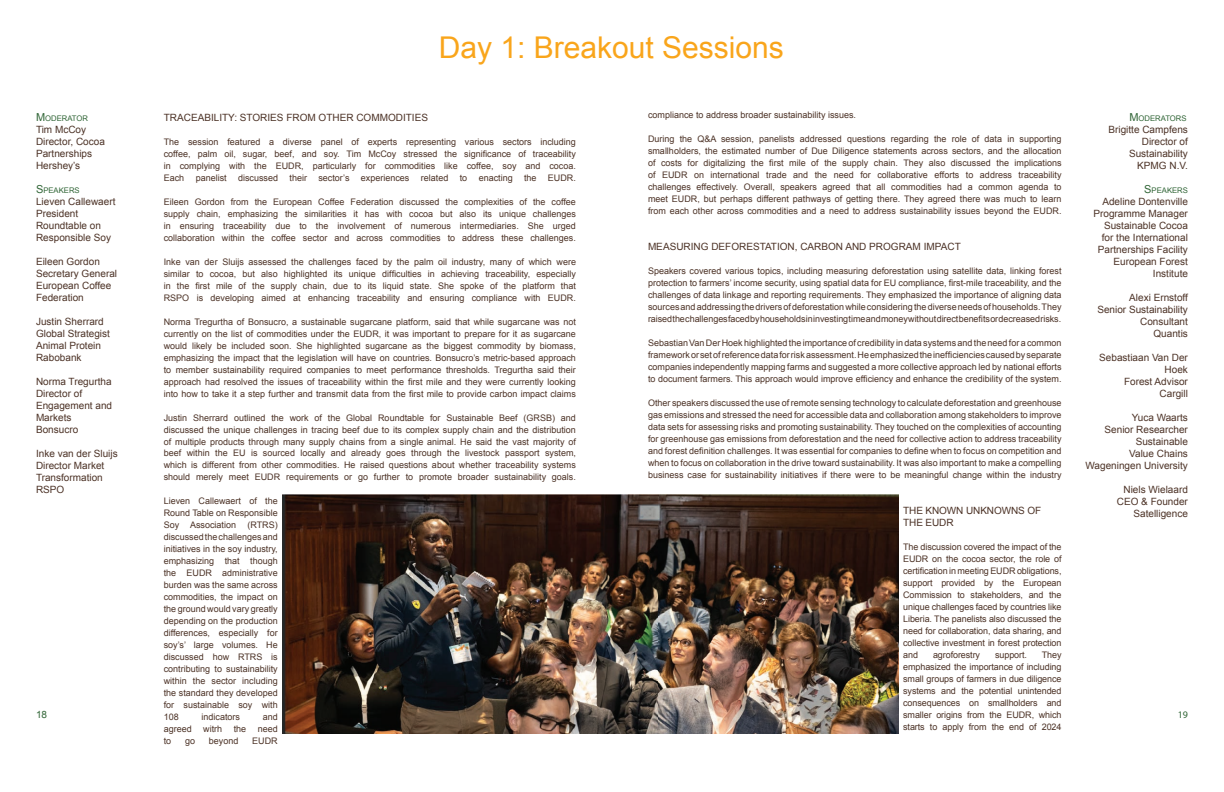
<style>
.page{position:relative;width:1224px;height:792px;background:#fff}
.page>*{position:absolute;margin:0;border:0;box-sizing:border-box;transform-origin:0 0}
.t1{font:30px "Arial";color:#f9a51b}
.t2{font:10px/12px "Arial";color:#4c3226}
.t3{font:10px "Arial";color:#306536}
.t4{font:10px "Myriad Pro";color:#306536}
.t5{font:9px/12px "Arial";color:#4c3226;text-align:justify}
.t6{font:7.7px "Arial";color:#306536}
.s1{font-size:11px}
</style>
<div class="page">
<img style="left:282px;top:495px;width:617px;height:239px">
<p class="t6" style="left:36px;top:113px;width:54px"><span class="s1">M</span>ODERATOR</p>
<p class="t2" style="left:36px;top:124px;width:70px">Tim McCoy<br>Director, Cocoa<br>Partnerships<br>Hershey’s</p>
<p class="t6" style="left:36px;top:185px;width:45px"><span class="s1">S</span>PEAKERS</p>
<p class="t2" style="left:36px;top:196px;width:81px">Lieven Callewaert<br>President<br>Roundtable on<br>Responsible Soy</p>
<p class="t2" style="left:36px;top:256px;width:83px">Eileen Gordon<br>Secretary General<br>European Coffee<br>Federation</p>
<p class="t2" style="left:36px;top:316px;width:75px">Justin Sherrard<br>Global Strategist<br>Animal Protein<br>Rabobank</p>
<p class="t2" style="left:36px;top:376px;width:78px">Norma Tregurtha<br>Director of<br>Engagement and<br>Markets<br>Bonsucro</p>
<p class="t2" style="left:36px;top:448px;width:83px">Inke van der Sluijs<br>Director Market<br>Transformation<br>RSPO</p>
<p class="t3" style="left:36px;top:708px;width:13px">18</p>
<h1 class="t1" style="left:439px;top:28px;width:347px">Day 1: Breakout Sessions</h1>
<p class="t2" style="left:164px;top:111px;width:266px">TRACEABILITY: STORIES FROM OTHER COMMODITIES</p>
<p class="t5" style="left:164px;top:135px;width:414px">The session featured a diverse panel of experts representing various sectors including coffee, palm oil, sugar, beef, and soy. Tim McCoy stressed the significance of traceability in complying with the EUDR, particularly for commodities like coffee, soy and cocoa.<br>Each</p>
<p class="t5" style="left:196px;top:171px;width:33px">panelist</p>
<p class="t5" style="left:238px;top:171px;width:42px">discussed</p>
<p class="t5" style="left:290px;top:171px;width:19px">their</p>
<p class="t5" style="left:318px;top:171px;width:33px">sector’s</p>
<p class="t5" style="left:361px;top:171px;width:50px">experiences</p>
<p class="t5" style="left:421px;top:171px;width:29px">related</p>
<p class="t5" style="left:460px;top:171px;width:9px">to</p>
<p class="t5" style="left:479px;top:171px;width:36px">enacting</p>
<p class="t5" style="left:524px;top:171px;width:14px">the</p>
<p class="t5" style="left:548px;top:171px;width:29px">EUDR.</p>
<p class="t5" style="left:164px;top:195px;width:414px">Eileen Gordon from the European Coffee Federation discussed the complexities of the coffee supply chain, emphasizing the similarities it has with cocoa but also its unique challenges in ensuring traceability due to the involvement of numerous intermediaries. She urged collaboration within the coffee sector and across commodities to address these challenges.</p>
<p class="t5" style="left:164px;top:255px;width:414px">Inke van der Sluijs assessed the challenges faced by the palm oil industry, many of which were similar to cocoa, but also highlighted its unique difficulties in achieving traceability, especially in the first mile of the supply chain, due to its liquid state. She spoke of the platform that RSPO is developing aimed at enhancing traceability and ensuring compliance with EUDR.</p>
<p class="t5" style="left:164px;top:315px;width:414px">Norma Tregurtha of Bonsucro, a sustainable sugarcane platform, said that while sugarcane was not currently on the list of commodities under the EUDR, it was important to prepare for it as sugarcane would likely be included soon. She highlighted sugarcane as the biggest commodity by biomass, emphasizing the impact that the legislation will have on countries. Bonsucro’s metric-based approach to member sustainability required companies to meet performance thresholds. Tregurtha said their approach had resolved the issues of traceability within the first mile and they were currently looking into how to take it a step further and transmit data from the first mile to provide carbon impact claims</p>
<p class="t5" style="left:164px;top:411px;width:414px">Justin Sherrard outlined the work of the Global Roundtable for Sustainable Beef (GRSB) and discussed the unique challenges in tracing beef due to its complex supply chain and the distribution of multiple products through many supply chains from a single animal. He said the vast majority of beef within the EU is sourced locally and already goes through the livestock passport system, which is different from other commodities. He raised questions about whether traceability systems should merely meet EUDR requirements or go further to promote broader sustainability goals.</p>
<p class="t5" style="left:164px;top:495px;width:115px">Lieven Callewaert of the Round Table on Responsible Soy Association</p>
<p class="t5" style="left:164px;top:519px;width:115px;text-indent:84px">(RTRS) discussed the challenges and initiatives in the soy industry, emphasizing that though the EUDR administrative burden was the same across commodities, the impact on the ground would vary greatly depending on the production differences, especially for soy’s’ large volumes. He discussed how RTRS is contributing to sustainability within the sector including the standard they developed for sustainable soy with 108</p>
<p class="t5" style="left:202px;top:711px;width:40px">indicators</p>
<p class="t5" style="left:263px;top:711px;width:17px">and</p>
<p class="t5" style="left:164px;top:723px;width:30px">agreed</p>
<p class="t5" style="left:203px;top:723px;width:20px">witrh</p>
<p class="t5" style="left:234px;top:723px;width:14px">the</p>
<p class="t5" style="left:258px;top:723px;width:22px">need</p>
<p class="t5" style="left:164px;top:735px;width:9px">to</p>
<p class="t5" style="left:185px;top:735px;width:12px">go</p>
<p class="t5" style="left:209px;top:735px;width:31px">beyond</p>
<p class="t5" style="left:252px;top:735px;width:27px">EUDR</p>
<p class="t5" style="left:648px;top:109px;width:210px">compliance to address broader sustainability issues.</p>
<p class="t5" style="left:648px;top:133px;width:415px">During the Q&amp;A session, panelists addressed questions regarding the role of data in supporting smallholders, the estimated number of Due Diligence statements across sectors, and the allocation of costs for digitalizing the first mile of the supply chain. They also discussed the implications of EUDR on international trade and the need for collaborative efforts to address traceability challenges effectively. Overall, speakers agreed that all commodities had a common agenda to meet EUDR, but perhaps different pathways of getting there. They agreed there was much to learn from each other across commodities and a need to address sustainability issues beyond the EUDR.</p>
<p class="t2" style="left:648px;top:241px;width:314px">MEASURING DEFORESTATION, CARBON AND PROGRAM IMPACT</p>
<p class="t5" style="left:648px;top:265px;width:415px">Speakers covered various topics, including measuring deforestation using satellite data, linking forest protection to farmers’ income security, using spatial data for EU compliance, first-mile traceability, and the challenges of data linkage and reporting requirements. They emphasized the importance of aligning data sources and addressing the drivers of deforestation while considering the diverse needs of households. They raised the challenges faced by households in investing time and money without direct benefits or decreased risks.</p>
<p class="t5" style="left:648px;top:337px;width:415px">Sebastian Van Der Hoek highlighted the importance of credibility in data systems and the need for a common framework or set of reference data for risk assessment. He emphasized the inefficiencies caused by separate companies independently mapping farms and suggested a more collective approach led by national efforts to document farmers. This approach would improve efficiency and enhance the credibility of the system.</p>
<p class="t5" style="left:648px;top:397px;width:415px">Other speakers discussed the use of remote sensing technology to calculate deforestation and greenhouse gas emissions and stressed the need for accessible data and collaboration among stakeholders to improve data sets for assessing risks and promoting sustainability. They touched on the complexities of accounting for greenhouse gas emissions from deforestation and the need for collective action to address traceability and forest definition challenges. It was essential for companies to define when to focus on competition and when to focus on collaboration in the drive toward sustainability. It was also important to make a compelling business case for sustainability initiatives if there were to be meaningful change within the industry</p>
<p class="t2" style="left:903px;top:505px;width:140px">THE KNOWN UNKNOWNS OF<br>THE EUDR</p>
<p class="t5" style="left:903px;top:541px;width:160px">The discussion covered the impact of the EUDR on the cocoa sector, the role of certification in meeting EUDR obligations, support provided by the European Commission to stakeholders, and the unique challenges faced by countries like Liberia. The panelists also discussed the need for collaboration, data sharing, and collective investment in forest protection and</p>
<p class="t5" style="left:933px;top:649px;width:49px">agroforestry</p>
<p class="t5" style="left:995px;top:649px;width:33px">support.</p>
<p class="t5" style="left:903px;top:649px;width:160px;text-indent:139px">They emphasized the importance of including small groups of farmers in due diligence systems and the potential unintended consequences on smallholders and smaller origins from the EUDR, which starts to apply from the end of 2024</p>
<p class="t6" style="left:1129px;top:113px;width:59px"><span class="s1">M</span>ODERATORS</p>
<p class="t2" style="left:1109px;top:124px;width:81px;text-align:right">Brigitte Campfens<br>Director of<br>Sustainability<br>KPMG N.V.</p>
<p class="t6" style="left:1144px;top:185px;width:45px"><span class="s1">S</span>PEAKERS</p>
<p class="t2" style="left:1094px;top:196px;width:96px;text-align:right">Adeline Dontenville<br>Programme Manager<br>Sustainable Cocoa for the International<br>Partnerships Facility<br>European Forest<br>Institute</p>
<p class="t2" style="left:1097px;top:292px;width:92px;text-align:right">Alexi Ernstoff<br>Senior Sustainability<br>Consultant<br>Quantis</p>
<p class="t2" style="left:1099px;top:352px;width:90px;text-align:right">Sebastiaan Van Der<br>Hoek<br>Forest Advisor<br>Cargill</p>
<p class="t2" style="left:1086px;top:412px;width:104px;text-align:right">Yuca Waarts<br>Senior Researcher<br>Sustainable<br>Value Chains<br>Wageningen University</p>
<p class="t2" style="left:1117px;top:484px;width:73px;text-align:right">Niels Wielaard<br>CEO &amp; Founder<br>Satelligence</p>
<p class="t4" style="left:1178px;top:709px;width:12px">19</p>
</div>
